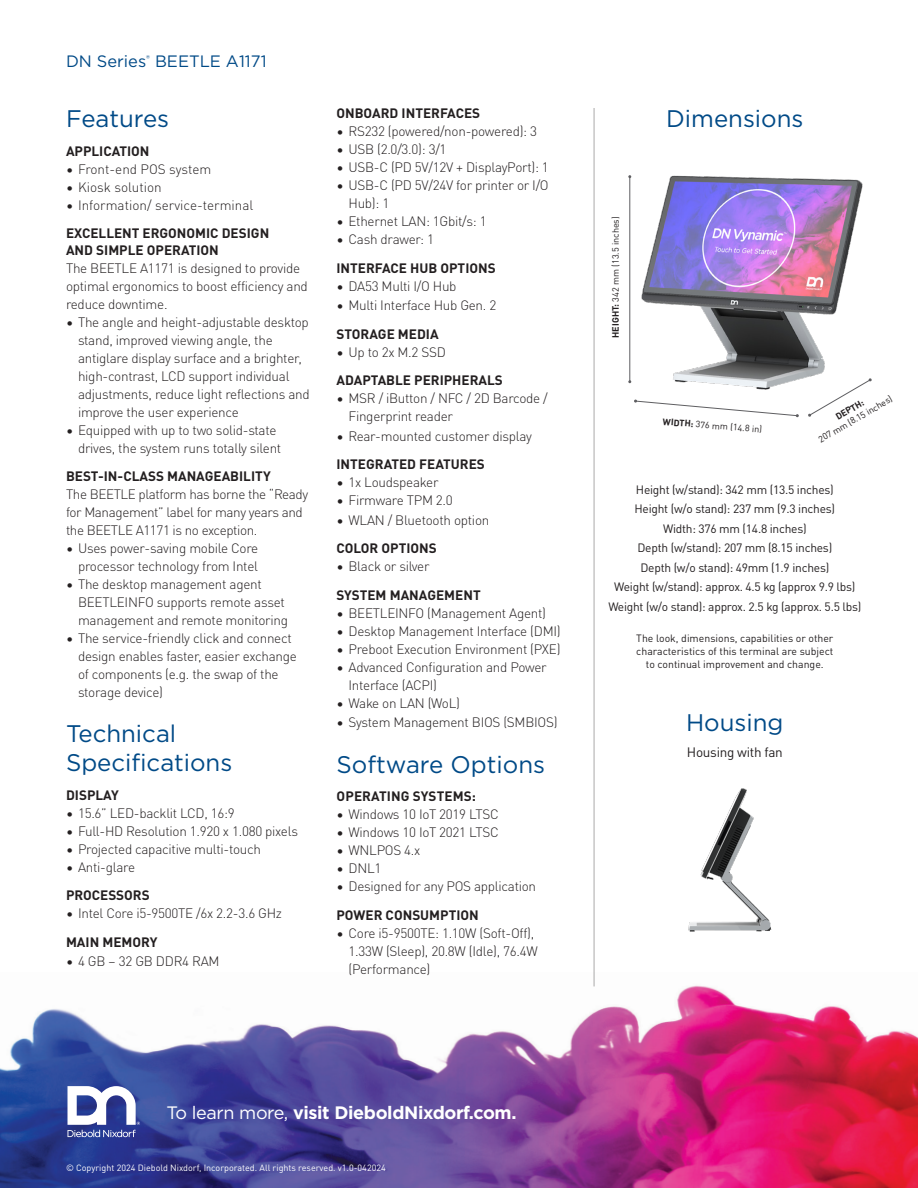
<style>
.page{position:relative;width:918px;height:1188px;background:#fff}
.page>*{position:absolute;margin:0;border:0;box-sizing:border-box;transform-origin:0 0}
.t1{font:24px/28.8px "Gotham";color:#004a87}
.t2{font:700 18px "Gotham";letter-spacing:-.02em;color:#fff}
.H4_-_Product_Name_Front{font:16.5px "Gotham";color:#004a87}
.BC2_-_Paragraph_Bullet{font:300 13.5px/18px "DIN Pro";letter-spacing:-.02em;color:#231f20}
.H3_-_Section_titles{font:700 13.5px/16.5px "DIN Pro";color:#231f20}
.BC2_-_Paragraph_Bullet-2{font:300 13.5px "DIN Pro";color:#231f20}
.BC3_-_Paragraph_Body{font:13.5px "DIN Pro";letter-spacing:-.02em;color:#231f20}
.Dimensions{font:12px "DIN Pro";letter-spacing:-.02em;color:#231f20}
.Dimensions-2{font:10.5px/12.6px "DIN Pro";color:#231f20;text-align:center}
.t3{font:9.15px "DIN Pro";color:#231f20}
.t4{font:700 9.15px "DIN Pro";color:#231f20}
.t5{font:9px "DIN Pro";color:#fff}
.s1{font-weight:700}
.s2{font-weight:400}
</style>
<div class="page">
<img style="left:0;top:972px;width:918px;height:216px">
<svg style="left:68px;top:1086px;width:72px;height:51px"></svg>
<img style="left:641px;top:175px;width:222px;height:215px">
<hr style="left:594px;top:108px;width:1px;height:878px;background:#231f20">
<svg style="left:808px;top:378px;width:64px;height:39px"></svg>
<hr style="left:629px;top:177px;width:1px;height:205px;background:#5e5e61">
<img style="left:688px;top:788px;width:84px;height:144px">
<svg style="left:634px;top:400px;width:165px;height:17px"></svg>
<p class="H4_-_Product_Name_Front" style="left:66px;top:51px;width:202px">DN Series<sup>®</sup> BEETLE A1171</p>
<p class="t1" style="left:66px;top:104px;width:105px">Features</p>
<p class="H3_-_Section_titles" style="left:66px;top:142px;width:85px">APPLICATION</p>
<p class="BC2_-_Paragraph_Bullet" style="left:66px;top:159px;width:147px">• Front-end POS system</p>
<p class="BC2_-_Paragraph_Bullet-2" style="left:66px;top:177px;width:97px">• Kiosk solution</p>
<p class="BC2_-_Paragraph_Bullet-2" style="left:66px;top:195px;width:189px">• Information/ service-terminal</p>
<p class="H3_-_Section_titles" style="left:66px;top:224px;width:205px">EXCELLENT ERGONOMIC DESIGN<br>AND SIMPLE OPERATION</p>
<p class="BC2_-_Paragraph_Bullet" style="left:66px;top:258px;width:243px">The BEETLE A1171 is designed to provide optimal ergonomics to boost efficiency and reduce downtime.</p>
<p class="BC2_-_Paragraph_Bullet" style="left:78px;top:312px;width:233px;text-indent:-12px">• The angle and height-adjustable desktop stand, improved viewing angle, the antiglare display surface and a brighter, high-contrast, LCD support individual adjustments, reduce light reflections and improve the user experience</p>
<p class="BC2_-_Paragraph_Bullet" style="left:78px;top:420px;width:205px;text-indent:-12px">• Equipped with up to two solid-state drives, the system runs totally silent</p>
<p class="H3_-_Section_titles" style="left:66px;top:467px;width:206px">BEST-IN-CLASS MANAGEABILITY</p>
<p class="BC2_-_Paragraph_Bullet" style="left:66px;top:484px;width:244px">The BEETLE platform has borne the “Ready for Management” label for many years and the BEETLE A1171 is no exception.</p>
<p class="BC2_-_Paragraph_Bullet" style="left:66px;top:538px;width:194px;text-align:right">• Uses power-saving mobile Core processor technology from Intel</p>
<p class="BC2_-_Paragraph_Bullet" style="left:78px;top:574px;width:212px;text-indent:-12px">• The desktop management agent<br>BEETLEINFO supports remote asset management and remote monitoring</p>
<p class="BC2_-_Paragraph_Bullet" style="left:78px;top:628px;width:220px;text-indent:-12px">• The service-friendly click and connect design enables faster, easier exchange of components (e.g. the swap of the storage device)</p>
<p class="t1" style="left:66px;top:719px;width:168px">Technical<br>Specifications</p>
<p class="H3_-_Section_titles" style="left:66px;top:786px;width:54px">DISPLAY</p>
<p class="BC2_-_Paragraph_Bullet" style="left:66px;top:803px;width:170px">• 15.6” LED-backlit LCD, 16:9</p>
<p class="BC2_-_Paragraph_Bullet" style="left:66px;top:821px;width:234px">• Full-HD Resolution 1.920 x 1.080 pixels</p>
<p class="BC2_-_Paragraph_Bullet" style="left:66px;top:839px;width:197px">• Projected capacitive multi-touch</p>
<p class="BC2_-_Paragraph_Bullet" style="left:66px;top:857px;width:71px">• Anti-glare</p>
<p class="H3_-_Section_titles" style="left:66px;top:886px;width:85px">PROCESSORS</p>
<p class="BC2_-_Paragraph_Bullet" style="left:66px;top:904px;width:217px">• Intel Core i5-9500TE /6x 2.2-3.6 GHz</p>
<p class="H3_-_Section_titles" style="left:66px;top:933px;width:93px">MAIN MEMORY</p>
<p class="BC2_-_Paragraph_Bullet" style="left:66px;top:952px;width:155px">• 4 GB – 32 GB DDR4 RAM</p>
<p class="H3_-_Section_titles" style="left:337px;top:104px;width:145px">ONBOARD INTERFACES</p>
<p class="BC2_-_Paragraph_Bullet" style="left:337px;top:122px;width:202px">• RS232 (powered/non-powered): 3</p>
<p class="BC2_-_Paragraph_Bullet" style="left:337px;top:140px;width:112px">• USB (2.0/3.0): 3/1</p>
<p class="BC2_-_Paragraph_Bullet" style="left:337px;top:158px;width:214px">• USB-C (PD 5V/12V + DisplayPort): 1</p>
<p class="BC2_-_Paragraph_Bullet" style="left:349px;top:176px;width:202px;text-indent:-12px">• USB-C (PD 5V/24V for printer or I/O<br>Hub): 1</p>
<p class="BC2_-_Paragraph_Bullet" style="left:337px;top:212px;width:152px">• Ethernet LAN: 1Gbit/s: 1</p>
<p class="BC2_-_Paragraph_Bullet" style="left:337px;top:230px;width:99px">• Cash drawer: 1</p>
<p class="H3_-_Section_titles" style="left:337px;top:259px;width:161px">INTERFACE HUB OPTIONS</p>
<p class="BC2_-_Paragraph_Bullet" style="left:337px;top:276px;width:122px">• DA53 Multi I/O Hub</p>
<p class="BC2_-_Paragraph_Bullet" style="left:337px;top:296px;width:161px">• Multi Interface Hub Gen. 2</p>
<p class="H3_-_Section_titles" style="left:337px;top:325px;width:104px">STORAGE MEDIA</p>
<p class="BC2_-_Paragraph_Bullet" style="left:337px;top:342px;width:111px">• Up to 2x M.2 SSD</p>
<p class="H3_-_Section_titles" style="left:337px;top:371px;width:168px">ADAPTABLE PERIPHERALS</p>
<p class="BC2_-_Paragraph_Bullet" style="left:349px;top:389px;width:201px;text-indent:-12px">• MSR / iButton / NFC / 2D Barcode /<br>Fingerprint reader</p>
<p class="BC2_-_Paragraph_Bullet" style="left:337px;top:426px;width:197px">• Rear-mounted customer display</p>
<p class="H3_-_Section_titles" style="left:337px;top:455px;width:150px">INTEGRATED FEATURES</p>
<p class="BC2_-_Paragraph_Bullet" style="left:337px;top:473px;width:104px">• 1x Loudspeaker</p>
<p class="BC2_-_Paragraph_Bullet" style="left:337px;top:491px;width:118px">• Firmware TPM 2.0</p>
<p class="BC2_-_Paragraph_Bullet" style="left:337px;top:510px;width:154px">• WLAN / Bluetooth option</p>
<p class="H3_-_Section_titles" style="left:337px;top:539px;width:102px">COLOR OPTIONS</p>
<p class="BC2_-_Paragraph_Bullet" style="left:337px;top:557px;width:95px">• Black or silver</p>
<p class="H3_-_Section_titles" style="left:337px;top:586px;width:146px">SYSTEM MANAGEMENT</p>
<p class="BC2_-_Paragraph_Bullet" style="left:337px;top:603px;width:211px">• BEETLEINFO (Management Agent)</p>
<p class="BC2_-_Paragraph_Bullet" style="left:337px;top:621px;width:226px">• Desktop Management Interface (DMI)</p>
<p class="BC2_-_Paragraph_Bullet" style="left:337px;top:639px;width:226px">• Preboot Execution Environment (PXE)</p>
<p class="BC2_-_Paragraph_Bullet" style="left:349px;top:657px;width:200px;text-indent:-12px">• Advanced Configuration and Power<br>Interface (ACPI)</p>
<p class="BC2_-_Paragraph_Bullet" style="left:337px;top:693px;width:125px">• Wake on LAN (WoL)</p>
<p class="BC2_-_Paragraph_Bullet" style="left:337px;top:713px;width:223px">• System Management BIOS (SMBIOS)</p>
<p class="t1" style="left:337px;top:749px;width:210px">Software Options</p>
<p class="H3_-_Section_titles" style="left:337px;top:787px;width:141px">OPERATING SYSTEMS:</p>
<p class="BC2_-_Paragraph_Bullet" style="left:337px;top:804px;width:164px">• Windows 10 IoT 2019 LTSC</p>
<p class="BC2_-_Paragraph_Bullet" style="left:337px;top:822px;width:164px">• Windows 10 IoT 2021 LTSC</p>
<p class="BC2_-_Paragraph_Bullet" style="left:337px;top:840px;width:85px">• WNLPOS 4.x</p>
<p class="BC2_-_Paragraph_Bullet" style="left:337px;top:858px;width:46px">• DNL1</p>
<p class="BC2_-_Paragraph_Bullet" style="left:337px;top:876px;width:201px">• Designed for any POS application</p>
<p class="H3_-_Section_titles" style="left:337px;top:906px;width:144px">POWER CONSUMPTION</p>
<p class="BC2_-_Paragraph_Bullet" style="left:349px;top:923px;width:191px;text-indent:-12px">• Core i5-9500TE: 1.10W (Soft-Off),<br>1.33W (Sleep), 20.8W (Idle), 76.4W (Performance)</p>
<p class="t3" style="left:609px;top:338px;width:123px;rotate:-90deg"><span class="s1">HEIGHT:</span> 342 mm (13.5 inches)</p>
<p class="t1" style="left:666px;top:104px;width:139px">Dimensions</p>
<p class="t3" style="left:663px;top:415px;width:101px;rotate:4deg"><span class="s1">WIDTH:</span> 376 mm (14.8 in)</p>
<p class="t3" style="left:816px;top:434px;width:85px;rotate:-30deg">207 mm (8.15 inches)</p>
<p class="t4" style="left:833px;top:411px;width:32px;rotate:-30deg">DEPTH:</p>
<p class="Dimensions" style="left:636px;top:480px;width:199px">Height (w/stand): 342 mm (13.5 inches)</p>
<p class="Dimensions" style="left:635px;top:500px;width:202px">Height (w/o stand): 237 mm (9.3 inches)</p>
<p class="Dimensions" style="left:663px;top:519px;width:145px">Width: 376 mm (14.8 inches)</p>
<p class="Dimensions" style="left:637px;top:539px;width:196px">Depth (w/stand): 207 mm (8.15 inches)</p>
<p class="Dimensions" style="left:640px;top:558px;width:190px">Depth (w/o stand): 49mm (1.9 inches)</p>
<p class="Dimensions" style="left:614px;top:578px;width:243px">Weight (w/stand): approx. 4.5 kg (approx 9.9 lbs)</p>
<p class="Dimensions" style="left:608px;top:597px;width:254px">Weight (w/o stand): approx. 2.5 kg (approx. 5.5 lbs)</p>
<p class="Dimensions-2" style="left:636px;top:632px;width:199px">The look, dimensions, capabilities or other</p>
<p class="Dimensions-2" style="left:636px;top:644px;width:199px">characteristics of this terminal are subject to continual improvement and change.</p>
<p class="t1" style="left:686px;top:708px;width:99px">Housing</p>
<p class="BC3_-_Paragraph_Body" style="left:687px;top:742px;width:97px">Housing with fan</p>
<h2 class="t2" style="left:166px;top:1101px;width:352px"><span class="s2">To learn more,</span> visit DieboldNixdorf.com.</h2>
<p class="t5" style="left:66px;top:1161px;width:321px">© Copyright 2024 Diebold Nixdorf, Incorporated. All rights reserved. v1.0-042024</p>
</div>
